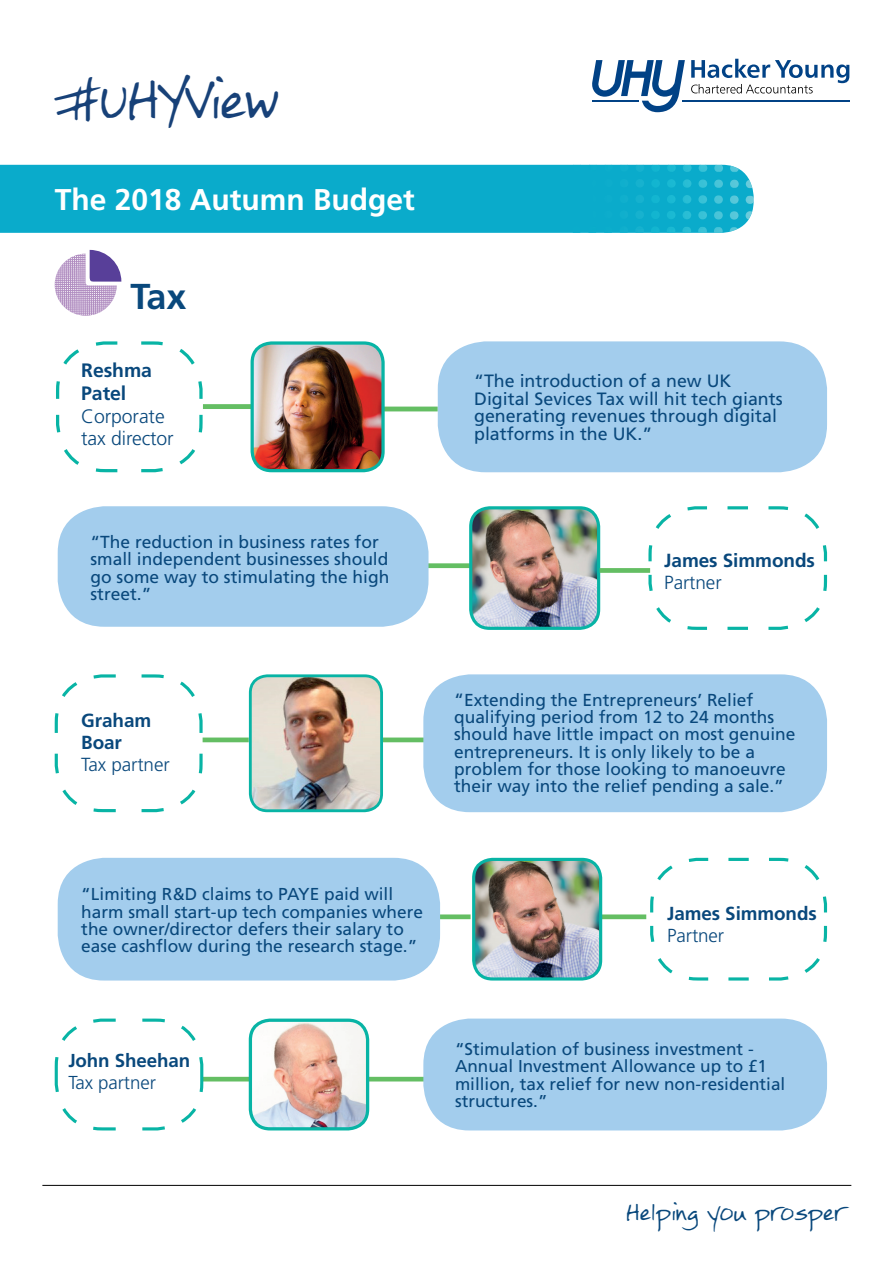
<style>
.page{position:relative;width:893px;height:1263px;background:#fff}
.page>*{position:absolute;margin:0;border:0;box-sizing:border-box;transform-origin:0 0}
.t1{font:42px "FG Rebecca";letter-spacing:-.03em;color:#174178}
.t2{font:700 36px "Frutiger LT Std";color:#09487c}
.t3{font:700 30px "Frutiger LT Std";color:#fff}
.t4{font:300 19.5px/22.6px "Frutiger LT Std";letter-spacing:-.005em;color:#09487c}
.t5{font:700 19.5px/22.6px "Frutiger LT Std";letter-spacing:-.005em;color:#09487c}
.t6{font:700 19.05px "Frutiger LT Std";letter-spacing:-.005em;color:#09487c}
.t7{font:300 19.05px "Frutiger LT Std";letter-spacing:-.005em;color:#09487c}
.t8{font:700 18.9px/22px "Frutiger LT Std";letter-spacing:-.005em;color:#09487c}
.t9{font:300 18.9px "Frutiger LT Std";letter-spacing:-.005em;color:#09487c}
.t10{font:700 18.75px "Frutiger LT Std";letter-spacing:-.005em;color:#09487c}
.t11{font:300 18.75px "Frutiger LT Std";letter-spacing:-.005em;color:#09487c}
.t12{font:18px "FG Rebecca";color:#09487c}
.t13{font:17.85px/17.9px "Frutiger LT Std";color:#09487c}
.t14{font:17.4px/17.4px "Frutiger LT Std";color:#09487c}
.t15{font:17.25px/17.2px "Frutiger LT Std";color:#09487c}
.s1{font-size:17.85px}
</style>
<div class="page">
<div style="left:425px;top:563px;width:45px;height:5px;background:#64be63"></div>
<div style="left:596px;top:914px;width:50px;height:5px;background:#64be63"></div>
<div style="left:203px;top:737px;width:46px;height:5px;background:#64be63"></div>
<div style="left:383px;top:737px;width:59px;height:5px;background:#64be63"></div>
<div style="left:58px;top:506px;width:370px;height:121px;background:#a3cded;border-radius:47px"></div>
<div style="left:426px;top:914px;width:45px;height:5px;background:#64be63"></div>
<hr style="left:42px;top:1185px;width:809px;height:1px;background:#000001">
<svg style="left:691px;top:59px;width:158px;height:35px"></svg>
<hr style="left:682px;top:101px;width:167px;height:1px;background:#014286">
<svg style="left:592px;top:60px;width:93px;height:52px"></svg>
<div style="left:0;top:165px;width:754px;height:68px;background:#0aabcb"></div>
<svg style="left:746px;top:165px;width:8px;height:8px"></svg>
<svg style="left:746px;top:180px;width:8px;height:8px"></svg>
<svg style="left:746px;top:195px;width:8px;height:9px"></svg>
<svg style="left:745px;top:211px;width:9px;height:9px"></svg>
<svg style="left:745px;top:227px;width:9px;height:6px"></svg>
<svg style="left:730px;top:165px;width:9px;height:7px"></svg>
<svg style="left:730px;top:180px;width:9px;height:8px"></svg>
<svg style="left:730px;top:195px;width:9px;height:9px"></svg>
<svg style="left:730px;top:211px;width:8px;height:9px"></svg>
<svg style="left:730px;top:227px;width:8px;height:6px"></svg>
<svg style="left:714px;top:164px;width:9px;height:8px"></svg>
<svg style="left:714px;top:179px;width:9px;height:9px"></svg>
<svg style="left:714px;top:195px;width:9px;height:9px"></svg>
<svg style="left:714px;top:211px;width:9px;height:9px"></svg>
<svg style="left:714px;top:227px;width:9px;height:6px"></svg>
<svg style="left:699px;top:164px;width:8px;height:8px"></svg>
<svg style="left:698px;top:179px;width:9px;height:9px"></svg>
<svg style="left:698px;top:195px;width:9px;height:9px"></svg>
<svg style="left:698px;top:211px;width:9px;height:9px"></svg>
<svg style="left:698px;top:227px;width:9px;height:6px"></svg>
<svg style="left:683px;top:164px;width:9px;height:8px"></svg>
<svg style="left:683px;top:179px;width:8px;height:9px"></svg>
<svg style="left:683px;top:195px;width:8px;height:9px"></svg>
<svg style="left:682px;top:211px;width:9px;height:8px"></svg>
<svg style="left:682px;top:226px;width:9px;height:7px"></svg>
<svg style="left:667px;top:164px;width:9px;height:8px"></svg>
<svg style="left:667px;top:179px;width:9px;height:9px"></svg>
<svg style="left:667px;top:195px;width:9px;height:9px"></svg>
<svg style="left:667px;top:211px;width:8px;height:8px"></svg>
<svg style="left:667px;top:226px;width:8px;height:7px"></svg>
<svg style="left:651px;top:164px;width:9px;height:8px"></svg>
<svg style="left:651px;top:179px;width:9px;height:9px"></svg>
<svg style="left:651px;top:195px;width:9px;height:8px"></svg>
<svg style="left:651px;top:211px;width:9px;height:8px"></svg>
<svg style="left:651px;top:226px;width:9px;height:7px"></svg>
<svg style="left:636px;top:164px;width:8px;height:8px"></svg>
<svg style="left:635px;top:179px;width:9px;height:9px"></svg>
<svg style="left:635px;top:195px;width:9px;height:8px"></svg>
<svg style="left:635px;top:210px;width:9px;height:9px"></svg>
<svg style="left:635px;top:226px;width:9px;height:7px"></svg>
<svg style="left:620px;top:164px;width:9px;height:8px"></svg>
<svg style="left:620px;top:179px;width:8px;height:8px"></svg>
<svg style="left:620px;top:195px;width:8px;height:8px"></svg>
<svg style="left:619px;top:210px;width:9px;height:9px"></svg>
<svg style="left:619px;top:226px;width:9px;height:7px"></svg>
<svg style="left:604px;top:164px;width:9px;height:8px"></svg>
<svg style="left:604px;top:179px;width:9px;height:8px"></svg>
<svg style="left:604px;top:194px;width:9px;height:9px"></svg>
<svg style="left:604px;top:210px;width:8px;height:9px"></svg>
<svg style="left:604px;top:226px;width:8px;height:7px"></svg>
<svg style="left:588px;top:164px;width:9px;height:8px"></svg>
<svg style="left:588px;top:179px;width:9px;height:8px"></svg>
<svg style="left:588px;top:194px;width:9px;height:9px"></svg>
<svg style="left:588px;top:210px;width:9px;height:9px"></svg>
<svg style="left:588px;top:226px;width:9px;height:7px"></svg>
<svg style="left:573px;top:164px;width:8px;height:7px"></svg>
<svg style="left:572px;top:179px;width:9px;height:8px"></svg>
<svg style="left:572px;top:194px;width:9px;height:9px"></svg>
<svg style="left:572px;top:210px;width:9px;height:9px"></svg>
<svg style="left:572px;top:226px;width:9px;height:7px"></svg>
<hr style="left:383px;top:407px;width:55px;height:4px;background:#64be63">
<div style="left:203px;top:404px;width:53px;height:5px;background:#64be63"></div>
<svg style="left:56px;top:341px;width:148px;height:132px"></svg>
<svg style="left:650px;top:857px;width:178px;height:124px"></svg>
<img style="left:475px;top:859px;width:126px;height:120px">
<div style="left:472px;top:858px;width:130px;height:122px;border:3px solid #08b4a5;border-radius:19px"></div>
<div style="left:438px;top:341px;width:389px;height:131px;background:#a3cded;border-radius:48px"></div>
<div style="left:58px;top:858px;width:382px;height:122px;background:#a3cded;border-radius:46px"></div>
<svg style="left:55px;top:250px;width:66px;height:66px"></svg>
<svg style="left:648px;top:506px;width:180px;height:124px"></svg>
<img style="left:471px;top:508px;width:128px;height:120px">
<div style="left:469px;top:506px;width:131px;height:124px;border:3px solid #08b4a5;border-radius:19px"></div>
<div style="left:600px;top:568px;width:50px;height:5px;background:#64be63"></div>
<img style="left:252px;top:345px;width:129px;height:126px">
<div style="left:251px;top:341px;width:134px;height:131px;border:3px solid #08b4a5;border-radius:19px"></div>
<svg style="left:54px;top:674px;width:150px;height:139px"></svg>
<img style="left:252px;top:678px;width:130px;height:133px">
<div style="left:249px;top:674px;width:134px;height:138px;border:3px solid #08b4a5;border-radius:17px"></div>
<div style="left:423px;top:674px;width:404px;height:138px;background:#a3cded;border-radius:47px"></div>
<hr style="left:363px;top:1077px;width:64px;height:4px;background:#64be63">
<div style="left:423px;top:1018px;width:404px;height:112px;background:#a3cded;border-radius:46px"></div>
<hr style="left:203px;top:1077px;width:53px;height:4px;background:#64be63">
<svg style="left:54px;top:1018px;width:151px;height:113px"></svg>
<img style="left:252px;top:1022px;width:116px;height:107px">
<div style="left:249px;top:1018px;width:120px;height:112px;border:3px solid #08b4a5;border-radius:20px"></div>
<h1 class="t1" style="left:55px;top:79px;width:227px">#UHYView</h1>
<h3 class="t3" style="left:55px;top:182px;width:362px">The 2018 Autumn Budget</h3>
<h2 class="t2" style="left:131px;top:275px;width:58px">Tax</h2>
<p class="t5" style="left:81px;top:359px;width:72px">Reshma<br>Patel</p>
<p class="t4" style="left:81px;top:405px;width:94px">Corporate tax director</p>
<p class="t14" style="left:91px;top:533px;width:300px">“The reduction in business rates for small independent businesses should go some way to stimulating the high street.”</p>
<p class="t13" style="left:474px;top:372px;width:310px">“The introduction of a new UK<br>Digital Sevices Tax will hit tech giants generating revenues through digital platforms in the UK.”</p>
<p class="t6" style="left:664px;top:549px;width:152px">James Simmonds</p>
<p class="t7" style="left:664px;top:571px;width:59px">Partner</p>
<p class="t8" style="left:81px;top:709px;width:71px">Graham<br>Boar</p>
<p class="t9" style="left:81px;top:754px;width:90px">Tax partner</p>
<p class="t14" style="left:454px;top:691px;width:343px"><span class="s1">“</span>Extending the Entrepreneurs’ Relief qualifying period from 12 to 24 months should have little impact on most genuine entrepreneurs. It is only likely to be a problem for those looking to manoeuvre their way into the relief pending a sale.”</p>
<p class="t15" style="left:81px;top:886px;width:343px">“Limiting R&amp;D claims to PAYE paid will harm small start-up tech companies where the owner/director defers their salary to ease cashflow during the research stage.”</p>
<p class="t8" style="left:667px;top:902px;width:151px">James Simmonds</p>
<p class="t9" style="left:667px;top:925px;width:59px">Partner</p>
<p class="t10" style="left:68px;top:1049px;width:123px">John Sheehan</p>
<p class="t11" style="left:68px;top:1072px;width:89px">Tax partner</p>
<p class="t15" style="left:455px;top:1041px;width:332px">“Stimulation of business investment - Annual Investment Allowance up to £1 million, tax relief for new non-residential structures.”</p>
<p class="t12" style="left:627px;top:1204px;width:219px">Helping you prosper</p>
</div>
